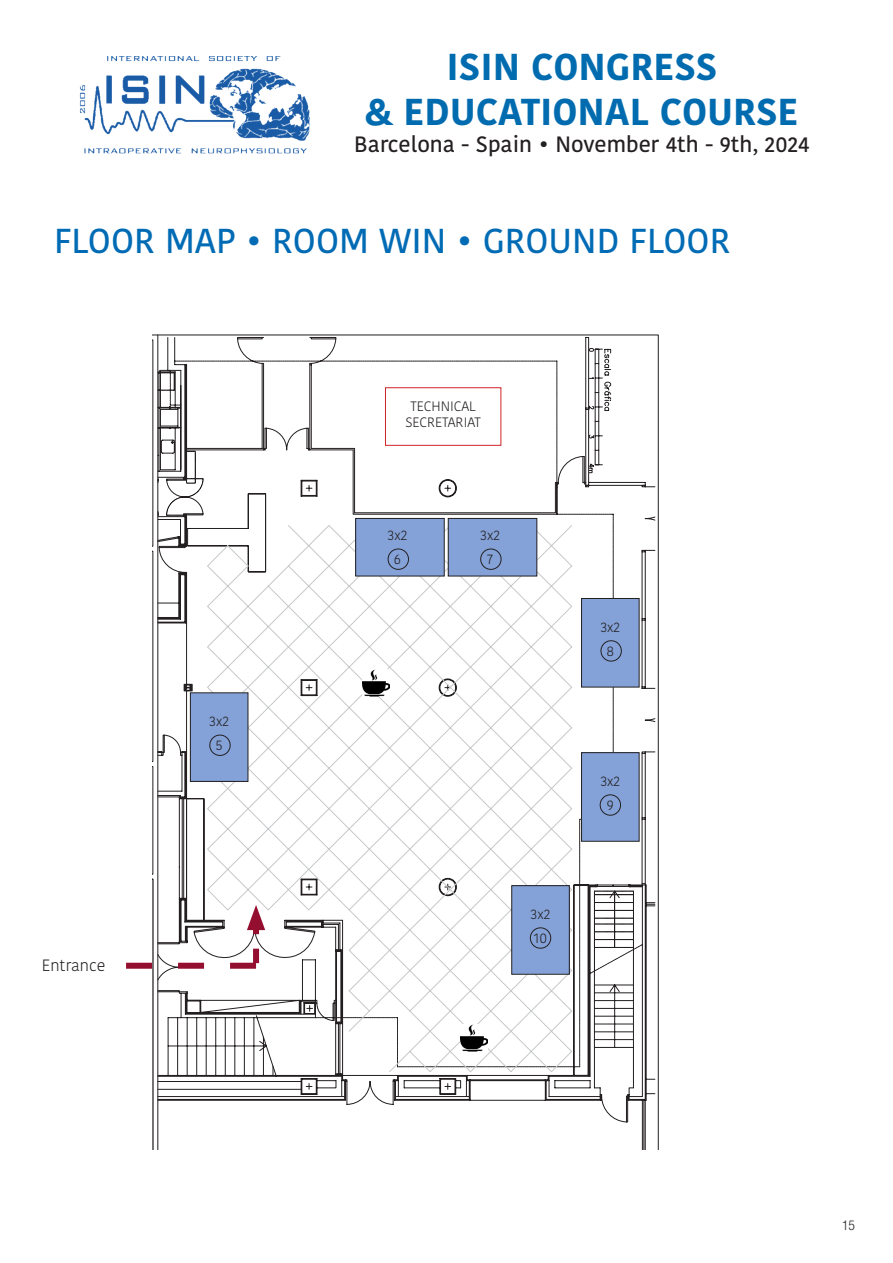
<style>
.page{position:relative;width:893px;height:1263px;background:#fff}
.page>*{position:absolute;margin:0;border:0;box-sizing:border-box;transform-origin:0 0}
.t1{font:700 37.35px/44.8px "Kohinoor Telugu";color:#006caf;text-align:center}
.t2{font:500 34.5px "Kohinoor Telugu";color:#006bb5}
.t3{font:500 22.2px "Kohinoor Telugu";color:#241f21}
.t4{font:300 16.35px "Kohinoor Devanagari";color:#231f20}
.t5{font:300 13.65px "Kohinoor Devanagari";color:#231f20}
.t6{font:300 condensed 13.5px "Helvetica Neue LT Com";color:#231f20}
</style>
<div class="page">
<img style="left:79px;top:56px;width:231px;height:98px">
<svg style="left:265px;top:335px;width:393px;height:814px"></svg>
<div style="left:385px;top:387px;width:116px;height:59px;background:#fff;border:1px solid #d1232a"></div>
<img style="left:362px;top:670px;width:27px;height:27px">
<img style="left:461px;top:1024px;width:27px;height:27px">
<div style="left:356px;top:518px;width:88px;height:58px;background:#84a2d8"></div>
<div style="left:355px;top:518px;width:90px;height:58px;border:1px solid #231f20"></div>
<div style="left:388px;top:549px;width:21px;height:20px;border:1px solid #231f20;border-radius:50%"></div>
<div style="left:448px;top:518px;width:89px;height:58px;background:#84a2d8"></div>
<div style="left:448px;top:518px;width:89px;height:58px;border:1px solid #231f20"></div>
<div style="left:480px;top:549px;width:21px;height:20px;border:1px solid #231f20;border-radius:50%"></div>
<div style="left:581px;top:598px;width:58px;height:89px;background:#84a2d8"></div>
<div style="left:581px;top:598px;width:58px;height:89px;border:1px solid #231f20"></div>
<div style="left:601px;top:640px;width:20px;height:21px;border:1px solid #231f20;border-radius:50%"></div>
<div style="left:581px;top:753px;width:58px;height:88px;background:#84a2d8"></div>
<div style="left:581px;top:752px;width:58px;height:89px;border:1px solid #231f20"></div>
<div style="left:600px;top:795px;width:21px;height:20px;border:1px solid #231f20;border-radius:50%"></div>
<svg style="left:126px;top:335px;width:139px;height:814px"></svg>
<div style="left:512px;top:886px;width:57px;height:88px;background:#84a2d8"></div>
<div style="left:511px;top:885px;width:59px;height:89px;border:1px solid #231f20"></div>
<div style="left:530px;top:928px;width:21px;height:20px;border:1px solid #231f20;border-radius:50%"></div>
<h1 class="t1" style="left:365px;top:45px;width:435px">ISIN CONGRESS<br>&amp; EDUCATIONAL COURSE</h1>
<h3 class="t3" style="left:354px;top:131px;width:457px">Barcelona - Spain • November 4th - 9th, 2024</h3>
<p class="t2" style="left:54px;top:221px;width:678px">FLOOR MAP • ROOM WIN • GROUND FLOOR</p>
<p class="t5" style="left:410px;top:398px;width:67px">TECHNICAL</p>
<p class="t5" style="left:405px;top:414px;width:77px">SECRETARIAT</p>
<p class="t4" style="left:42px;top:956px;width:65px">Entrance</p>
<p class="t5" style="left:209px;top:713px;width:21px">3x2</p>
<p class="t5" style="left:216px;top:737px;width:9px">5</p>
<p class="t5" style="left:388px;top:527px;width:21px">3x2</p>
<p class="t5" style="left:394px;top:551px;width:9px">6</p>
<p class="t5" style="left:480px;top:527px;width:21px">3x2</p>
<p class="t5" style="left:487px;top:551px;width:8px">7</p>
<p class="t5" style="left:531px;top:906px;width:21px">3x2</p>
<p class="t5" style="left:534px;top:930px;width:15px">10</p>
<p class="t5" style="left:600px;top:619px;width:21px">3x2</p>
<p class="t5" style="left:606px;top:643px;width:9px">8</p>
<p class="t5" style="left:600px;top:773px;width:21px">3x2</p>
<p class="t5" style="left:607px;top:797px;width:9px">9</p>
<p class="t6" style="left:842px;top:1217px;width:14px">15</p>
</div>
